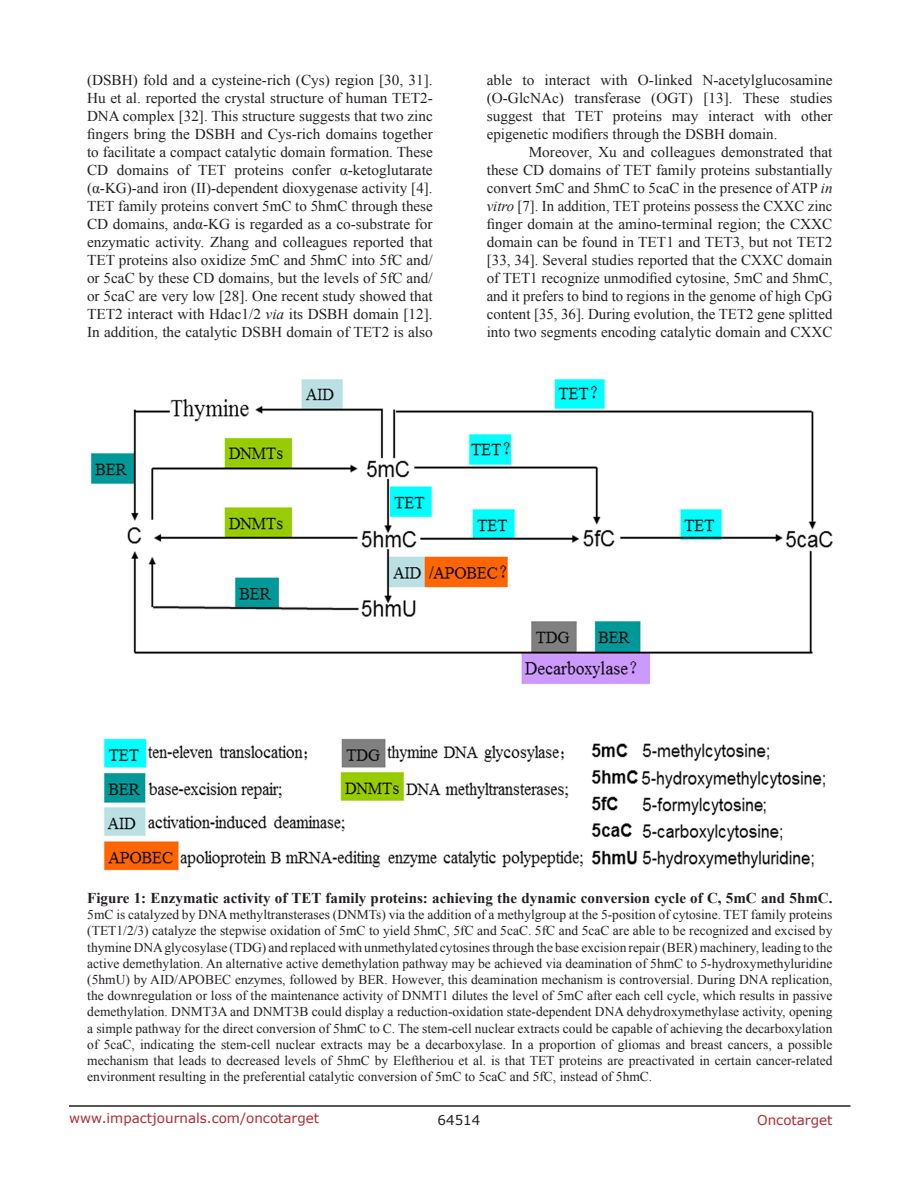
<style>
.page{position:relative;width:918px;height:1188px;background:#fff}
.page>*{position:absolute;margin:0;border:0;box-sizing:border-box;transform-origin:0 0}
.BodyText{font:15px/18px "Times New Roman";color:#221f22;text-align:justify}
.FigureText{font:700 15px "Times New Roman";color:#221f22}
.FigureText-2{font:13.5px/16.2px "Times New Roman";color:#221f22;text-align:justify}
.t1{font:13.5px "Verdana";color:#ac2b31}
.t2{font:13.5px "Verdana";color:#221f22}
.s1{font-style:italic}
</style>
<div class="page">
<hr style="left:69px;top:1105px;width:781px;height:2px;background:#231f20">
<img style="left:90px;top:379px;width:742px;height:492px">
<p class="BodyText" style="left:87px;top:71px;width:347px">(DSBH) fold and a cysteine-rich (Cys) region [30, 31].<br>Hu et al. reported the crystal structure of human TET2- DNA complex [32]. This structure suggests that two zinc fingers bring the DSBH and Cys-rich domains together to facilitate a compact catalytic domain formation. These CD domains of TET proteins confer α-ketoglutarate (α-KG)-and iron (II)-dependent dioxygenase activity [4].<br>TET family proteins convert 5mC to 5hmC through these CD domains, andα-KG is regarded as a co-substrate for enzymatic activity. Zhang and colleagues reported that TET proteins also oxidize 5mC and 5hmC into 5fC and/ or 5caC by these CD domains, but the levels of 5fC and/ or 5caC are very low [28]. One recent study showed that TET2 interact with Hdac1/2 <span class="s1">via</span> its DSBH domain [12].<br>In addition, the catalytic DSBH domain of TET2 is also</p>
<p class="BodyText" style="left:487px;top:71px;width:347px">able to interact with O-linked N-acetylglucosamine (O-GlcNAc) transferase (OGT) [13]. These studies suggest that TET proteins may interact with other epigenetic modifiers through the DSBH domain.</p>
<p class="BodyText" style="left:487px;top:143px;width:347px;text-indent:42px">Moreover, Xu and colleagues demonstrated that these CD domains of TET family proteins substantially convert 5mC and 5hmC to 5caC in the presence of ATP <span class="s1">in vitro</span> [7]. In addition, TET proteins possess the CXXC zinc finger domain at the amino-terminal region; the CXXC domain can be found in TET1 and TET3, but not TET2 [33, 34]. Several studies reported that the CXXC domain of TET1 recognize unmodified cytosine, 5mC and 5hmC, and it prefers to bind to regions in the genome of high CpG content [35, 36]. During evolution, the TET2 gene splitted into two segments encoding catalytic domain and CXXC</p>
<p class="FigureText" style="left:87px;top:888px;width:747px">Figure 1: Enzymatic activity of TET family proteins: achieving the dynamic conversion cycle of C, 5mC and 5hmC.</p>
<p class="FigureText-2" style="left:87px;top:906px;width:747px">5mC is catalyzed by DNA methyltransterases (DNMTs) via the addition of a methylgroup at the 5-position of cytosine. TET family proteins (TET1/2/3) catalyze the stepwise oxidation of 5mC to yield 5hmC, 5fC and 5caC. 5fC and 5caC are able to be recognized and excised by thymine DNA glycosylase (TDG) and replaced with unmethylated cytosines through the base excision repair (BER) machinery, leading to the active demethylation. An alternative active demethylation pathway may be achieved via deamination of 5hmC to 5-hydroxymethyluridine (5hmU) by AID/APOBEC enzymes, followed by BER. However, this deamination mechanism is controversial. During DNA replication, the downregulation or loss of the maintenance activity of DNMT1 dilutes the level of 5mC after each cell cycle, which results in passive demethylation. DNMT3A and DNMT3B could display a reduction-oxidation state-dependent DNA dehydroxymethylase activity, opening a simple pathway for the direct conversion of 5hmC to C. The stem-cell nuclear extracts could be capable of achieving the decarboxylation of 5caC, indicating the stem-cell nuclear extracts may be a decarboxylase. In a proportion of gliomas and breast cancers, a possible mechanism that leads to decreased levels of 5hmC by Eleftheriou et al. is that TET proteins are preactivated in certain cancer-related environment resulting in the preferential catalytic conversion of 5mC to 5caC and 5fC, instead of 5hmC.</p>
<p class="t1" style="left:69px;top:1109px;width:252px">www.impactjournals.com/oncotarget</p>
<p class="t2" style="left:438px;top:1111px;width:44px">64514</p>
<p class="t1" style="left:757px;top:1111px;width:77px">Oncotarget</p>
</div>
